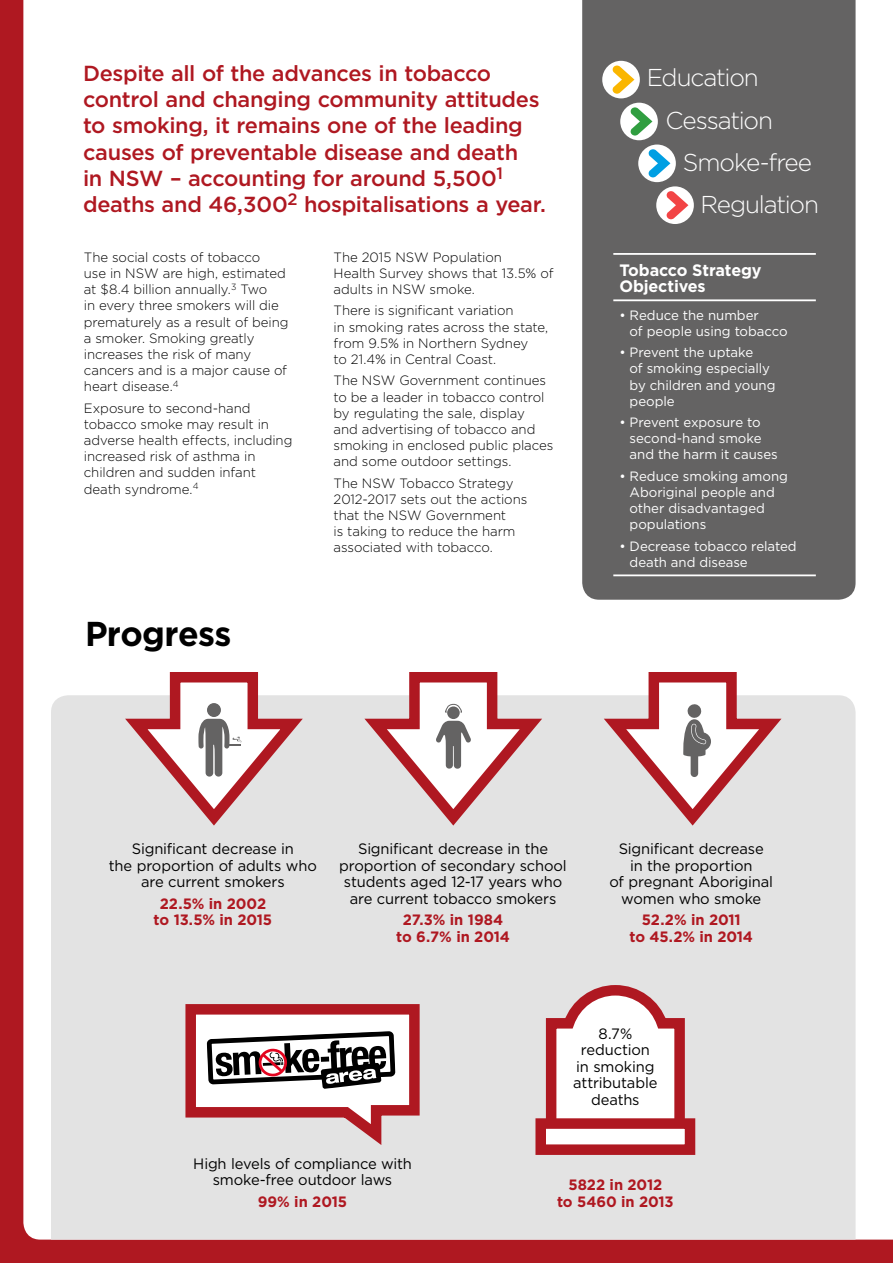
<style>
.page{position:relative;width:893px;height:1263px;background:#af1821}
.page>*{position:absolute;margin:0;border:0;box-sizing:border-box;transform-origin:0 0}
.t1{font:700 34.5px "Gotham";letter-spacing:-.02em;color:#000}
.t2{font:300 24.3px/41.8px "Gotham";letter-spacing:-.045em;color:#fff;text-align:right}
.t3{font:500 21.75px/26.1px "Gotham";letter-spacing:-.015em;color:#af1821}
.t4{font:700 16.5px/16.2px "Gotham";letter-spacing:-.01em;color:#fff}
.t5{font:15px/16.5px "Gotham";letter-spacing:-.01em;color:#000;text-align:center}
.t6{font:700 15px/16.5px "Gotham";letter-spacing:-.005em;color:#af1821;text-align:center}
.t7{font:300 13.5px/16.2px "Gotham";letter-spacing:-.005em;color:#000}
.t8{font:13.5px/16.2px "Gotham";letter-spacing:-.005em;color:#fff}
</style>
<div class="page">
<div style="left:23px;top:0;width:870px;height:1239px;background:#fff"></div>
<div style="left:51px;top:695px;width:804px;height:544px;background:#e3e3e3"></div>
<svg style="left:582px;top:0;width:273px;height:600px;background:#676666"></svg>
<svg style="left:180px;top:999px;width:245px;height:156px"></svg>
<svg style="left:114px;top:667px;width:192px;height:167px"></svg>
<svg style="left:353px;top:667px;width:193px;height:167px;background:#dfc7c8"></svg>
<svg style="left:593px;top:667px;width:192px;height:167px"></svg>
<hr style="left:613px;top:253px;width:203px;height:2px;background:#fff">
<hr style="left:613px;top:299px;width:203px;height:2px;background:#fff">
<hr style="left:613px;top:574px;width:203px;height:2px;background:#fff">
<svg style="left:541px;top:980px;width:149px;height:138px"></svg>
<div style="left:535px;top:1118px;width:160px;height:37px;background:#fff;border:10px solid #af1821"></div>
<div style="left:602px;top:61px;width:38px;height:37px;background:#fff;border-radius:50%"></div>
<svg style="left:612px;top:63px;width:24px;height:32px"></svg>
<div style="left:638px;top:145px;width:38px;height:37px;background:#fff;border-radius:50%"></div>
<svg style="left:648px;top:147px;width:24px;height:32px"></svg>
<div style="left:656px;top:186px;width:38px;height:38px;background:#fff;border-radius:50%"></div>
<svg style="left:666px;top:189px;width:24px;height:32px"></svg>
<div style="left:620px;top:103px;width:38px;height:37px;background:#fff;border-radius:50%"></div>
<svg style="left:630px;top:105px;width:24px;height:32px"></svg>
<p class="t3" style="left:83px;top:60px;width:464px">Despite all of the advances in tobacco control and changing community attitudes to smoking, it remains one of the leading causes of preventable disease and death<br>in NSW – accounting for around 5,500<sup>1 </sup>deaths and 46,300<sup>2</sup> hospitalisations a year.</p>
<p class="t7" style="left:84px;top:248px;width:206px">The social costs of tobacco<br>use in NSW are high, estimated at $8.4 billion annually.<sup>3</sup> Two<br>in every three smokers will die prematurely as a result of being a smoker. Smoking greatly increases the risk of many cancers and is a major cause of heart disease.<sup>4</sup></p>
<p class="t7" style="left:84px;top:399px;width:210px">Exposure to second-hand tobacco smoke may result in adverse health effects, including increased risk of asthma in children and sudden infant death syndrome.<sup>4</sup></p>
<p class="t7" style="left:334px;top:248px;width:221px">The 2015 NSW Population<br>Health Survey shows that 13.5% of adults in NSW smoke.</p>
<p class="t7" style="left:334px;top:302px;width:216px">There is significant variation<br>in smoking rates across the state, from 9.5% in Northern Sydney<br>to 21.4% in Central Coast.</p>
<p class="t7" style="left:334px;top:372px;width:221px">The NSW Government continues to be a leader in tobacco control by regulating the sale, display<br>and advertising of tobacco and smoking in enclosed public places and some outdoor settings.</p>
<p class="t7" style="left:334px;top:474px;width:195px">The NSW Tobacco Strategy<br>2012-2017 sets out the actions that the NSW Government<br>is taking to reduce the harm associated with tobacco.</p>
<h1 class="t1" style="left:85px;top:611px;width:148px">Progress</h1>
<h2 class="t2" style="left:647px;top:56px;width:113px">Education</h2>
<h2 class="t2" style="left:666px;top:99px;width:109px">Cessation</h2>
<h2 class="t2" style="left:683px;top:141px;width:138px">Smoke-free<br>Regulation</h2>
<p class="t4" style="left:619px;top:262px;width:144px">Tobacco Strategy<br>Objectives</p>
<p class="t8" style="left:630px;top:306px;width:160px;text-indent:-10px">• Reduce the number<br>of people using tobacco</p>
<p class="t8" style="left:630px;top:344px;width:147px;text-indent:-10px">• Prevent the uptake<br>of smoking especially by children and young people</p>
<p class="t8" style="left:630px;top:414px;width:150px;text-indent:-10px">• Prevent exposure to second-hand smoke and the harm it causes</p>
<p class="t8" style="left:630px;top:468px;width:160px;text-indent:-10px">• Reduce smoking among<br>Aboriginal people and other disadvantaged populations</p>
<p class="t8" style="left:630px;top:537px;width:169px;text-indent:-10px">• Decrease tobacco related death and disease</p>
<p class="t5" style="left:109px;top:840px;width:209px">Significant decrease in<br>the proportion of adults who are current smokers</p>
<p class="t6" style="left:154px;top:895px;width:120px">22.5% in 2002 to 13.5% in 2015</p>
<p class="t5" style="left:339px;top:840px;width:229px">Significant decrease in the proportion of secondary school students aged 12-17 years who are current tobacco smokers</p>
<p class="t6" style="left:396px;top:912px;width:115px">27.3% in 1984 to 6.7% in 2014</p>
<p class="t5" style="left:609px;top:840px;width:165px">Significant decrease<br>in the proportion<br>of pregnant Aboriginal women who smoke</p>
<p class="t6" style="left:629px;top:912px;width:125px">52.2% in 2011<br>to 45.2% in 2014</p>
<p class="t5" style="left:573px;top:1025px;width:86px">8.7% reduction in smoking attributable deaths</p>
<p class="t5" style="left:193px;top:1155px;width:220px">High levels of compliance with smoke-free outdoor laws</p>
<p class="t6" style="left:258px;top:1193px;width:91px">99% in 2015</p>
<p class="t6" style="left:557px;top:1176px;width:118px">5822 in 2012<br>to 5460 in 2013</p>
</div>
